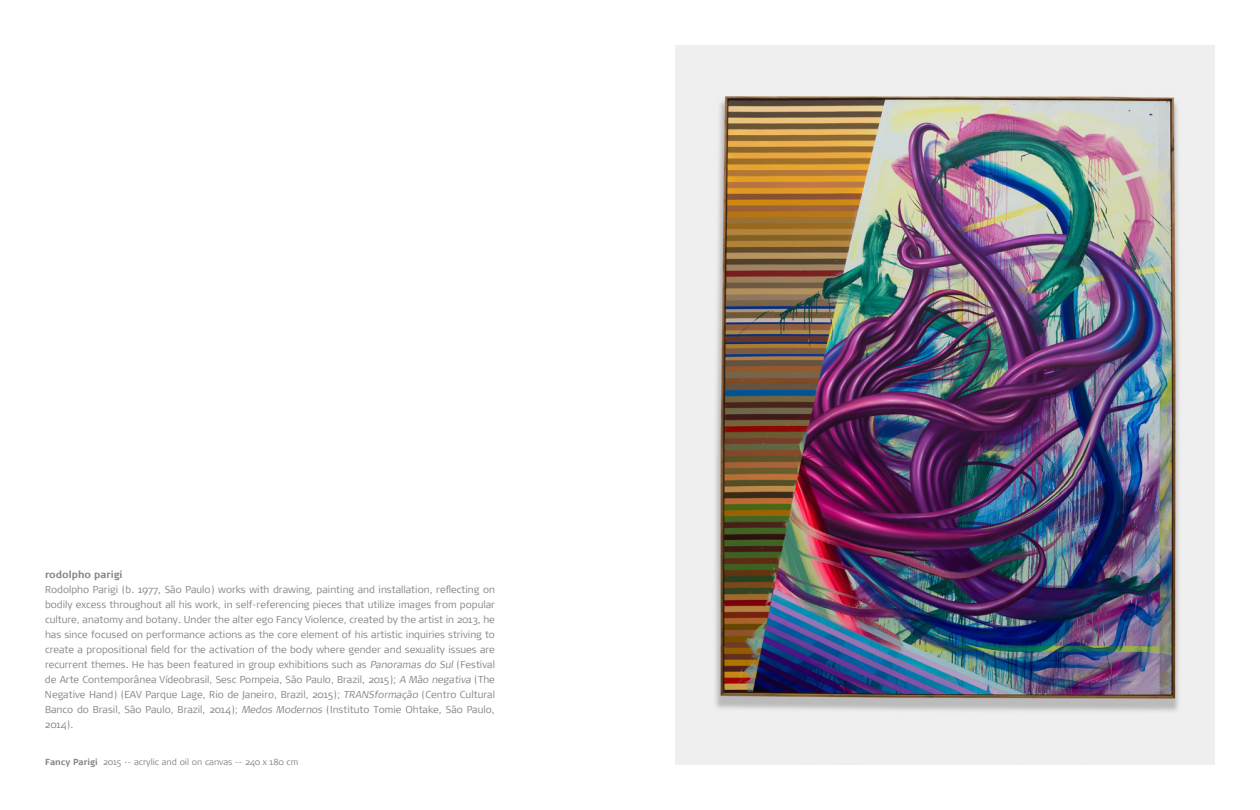
<style>
.page{position:relative;width:1260px;height:810px;background:#fff}
.page>*{position:absolute;margin:0;border:0;box-sizing:border-box;transform-origin:0 0}
.t1{font:300 10px/15px "Signa";color:#808285;text-align:justify}
.t2{font:700 10px "Signa";color:#808285}
.t3{font:300 8.75px "Signa";color:#808285}
.s1{font-weight:700}
</style>
<div class="page">
<img style="left:675px;top:45px;width:540px;height:720px">
<p class="t2" style="left:45px;top:569px;width:79px">rodolpho parigi</p>
<p class="t1" style="left:45px;top:582px;width:452px">Rodolpho Parigi (b. 1977, São Paulo) works with drawing, painting and installation, reflecting on bodily excess throughout all his work, in self-referencing pieces that utilize images from popular culture, anatomy and botany. Under the alter ego Fancy Violence, created by the artist in 2013, he has since focused on performance actions as the core element of his artistic inquiries striving to create a propositional field for the activation of the body where gender and sexuality issues are recurrent themes. He has been featured in group exhibitions such as Panoramas do Sul (Festival de Arte Contemporânea Vídeobrasil, Sesc Pompeia, São Paulo, Brazil, 2015); A Mão negativa (The Negative Hand) (EAV Parque Lage, Rio de Janeiro, Brazil, 2015); TRANSformação (Centro Cultural Banco do Brasil, São Paulo, Brazil, 2014); Medos Modernos (Instituto Tomie Ohtake, São Paulo, 2014).</p>
<p class="t3" style="left:45px;top:757px;width:255px"><span class="s1">Fancy Parigi</span> 2015 -- acrylic and oil on canvas -- 240 x 180 cm</p>
</div>
